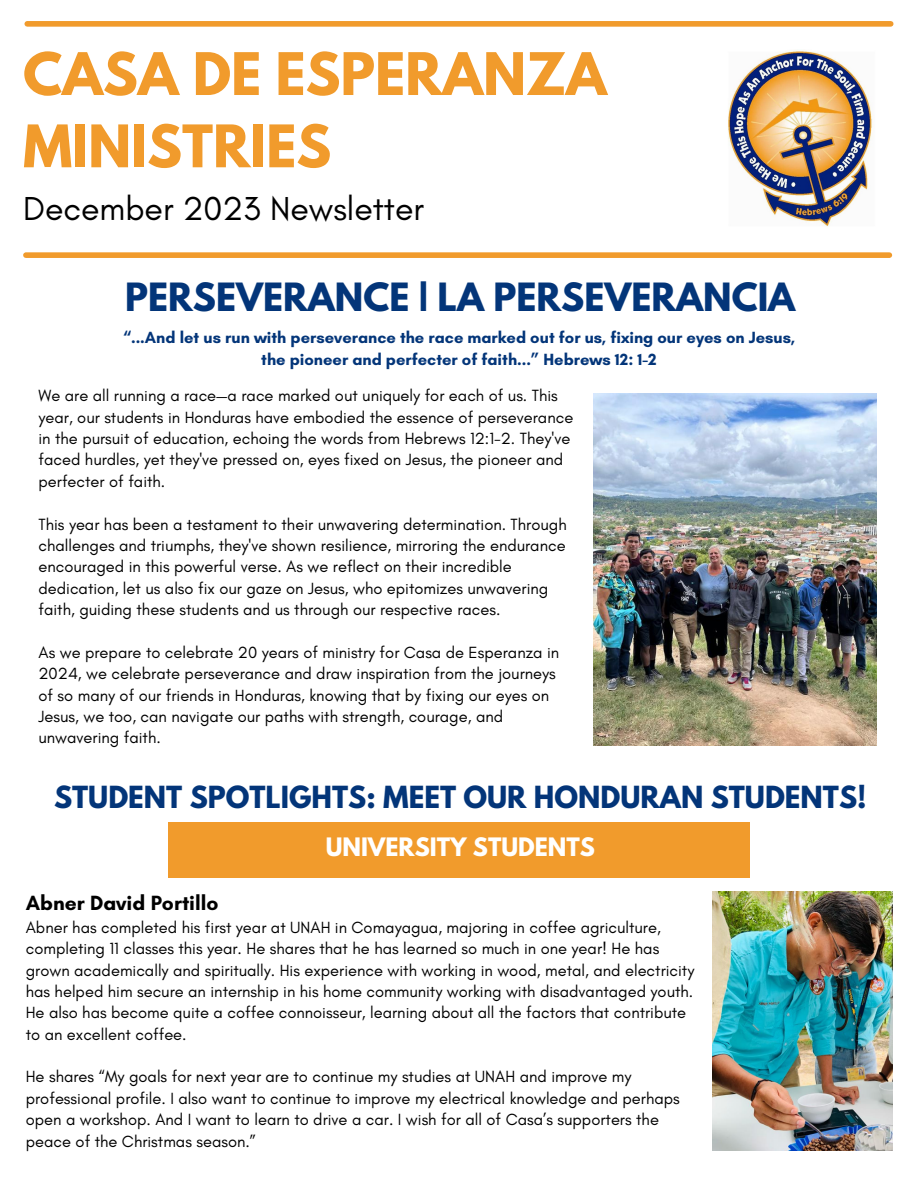
<style>
.page{position:relative;width:918px;height:1188px;background:#fff}
.page>*{position:absolute;margin:0;border:0;box-sizing:border-box;transform-origin:0 0}
.t1{font:700 51.9px/72.3px "League Spartan";color:#f19b2c}
.t2{font:700 34.5px "League Spartan";color:#033579}
.t3{font:33.9px "Glacial Indifference";color:#000}
.t4{font:700 27px "League Spartan";color:#033579}
.t5{font:700 22.5px "League Spartan";color:#fff}
.t6{font:700 21px "Glacial Indifference";color:#000}
.t7{font:16.5px/21.3px "Glacial Indifference";color:#000}
.t8{font:700 16.5px/21.3px "Glacial Indifference";color:#033579;text-align:center}
</style>
<div class="page">
<img style="left:728px;top:51px;width:145px;height:176px">
<div style="left:26px;top:252px;width:863px;height:6px;background:#f19b2c"></div>
<div style="left:27px;top:21px;width:864px;height:6px;background:#f19b2c"></div>
<div style="left:168px;top:823px;width:582px;height:55px;background:#f19b2c"></div>
<img style="left:713px;top:891px;width:180px;height:260px">
<img style="left:594px;top:393px;width:282px;height:352px">
<p class="t1" style="left:23px;top:45px;width:585px">CASA DE ESPERANZA<br>MINISTRIES</p>
<p class="t3" style="left:23px;top:188px;width:402px">December 2023 Newsletter</p>
<p class="t2" style="left:125px;top:280px;width:672px">PERSEVERANCE | LA PERSEVERANCIA</p>
<p class="t8" style="left:123px;top:327px;width:674px">“...And let us run with perseverance the race marked out for us, fixing our eyes on Jesus, the pioneer and perfecter of faith...” Hebrews 12: 1-2</p>
<p class="t7" style="left:39px;top:385px;width:536px">We are all running a race—a race marked out uniquely for each of us. This year, our students in Honduras have embodied the essence of perseverance in the pursuit of education, echoing the words from Hebrews 12:1-2. They've faced hurdles, yet they've pressed on, eyes fixed on Jesus, the pioneer and perfecter of faith.</p>
<p class="t7" style="left:39px;top:513px;width:530px">This year has been a testament to their unwavering determination. Through challenges and triumphs, they've shown resilience, mirroring the endurance encouraged in this powerful verse. As we reflect on their incredible dedication, let us also fix our gaze on Jesus, who epitomizes unwavering faith, guiding these students and us through our respective races.</p>
<p class="t7" style="left:39px;top:641px;width:522px">As we prepare to celebrate 20 years of ministry for Casa de Esperanza in 2024, we celebrate perseverance and draw inspiration from the journeys of so many of our friends in Honduras, knowing that by fixing our eyes on Jesus, we too, can navigate our paths with strength, courage, and unwavering faith.</p>
<p class="t4" style="left:54px;top:783px;width:814px">STUDENT SPOTLIGHTS: MEET OUR HONDURAN STUDENTS!</p>
<p class="t5" style="left:326px;top:836px;width:271px">UNIVERSITY STUDENTS</p>
<p class="t6" style="left:26px;top:890px;width:194px">Abner David Portillo</p>
<p class="t7" style="left:26px;top:916px;width:670px">Abner has completed his first year at UNAH in Comayagua, majoring in coffee agriculture, completing 11 classes this year. He shares that he has learned so much in one year! He has grown academically and spiritually. His experience with working in wood, metal, and electricity has helped him secure an internship in his home community working with disadvantaged youth.<br>He also has become quite a coffee connoisseur, learning about all the factors that contribute to an excellent coffee.</p>
<p class="t7" style="left:26px;top:1066px;width:656px">He shares “My goals for next year are to continue my studies at UNAH and improve my professional profile. I also want to continue to improve my electrical knowledge and perhaps open a workshop. And I want to learn to drive a car. I wish for all of Casa’s supporters the peace of the Christmas season.”</p>
</div>
